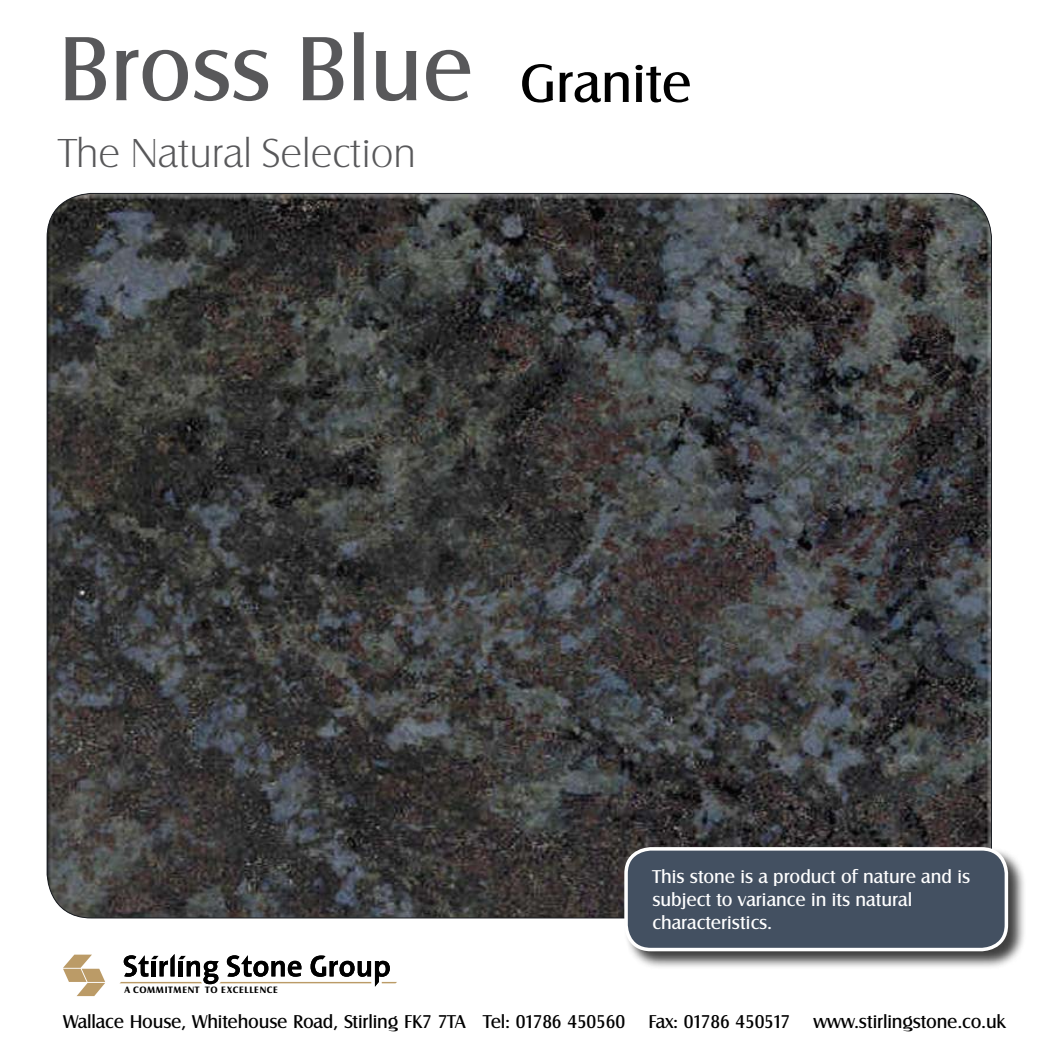
<style>
.page{position:relative;width:1042px;height:1042px;background:#fff}
.page>*{position:absolute;margin:0;border:0;box-sizing:border-box;transform-origin:0 0}
.t1{font:94.5px "Castle T";color:#58585a}
.t2{font:42px "Castle T Ligh";color:#58585a}
.t3{font:19.25px "Castle T";letter-spacing:-.01em;color:#000}
.t4{font:19.25px/22.8px "Castle T";color:#fff}
.t5{font:700 9.62px "Castle T";letter-spacing:.075em;color:#000}
.s1{font-size:56px;color:#000}
</style>
<div class="page">
<img style="left:47px;top:193px;width:944px;height:725px">
<div style="left:623px;top:846px;width:411px;height:131px;background:#000;opacity:.75"></div>
<div style="left:626px;top:849px;width:380px;height:100px;background:#435061;border-radius:25px"></div>
<div style="left:624px;top:847px;width:384px;height:104px;border:4px solid #fff;border-radius:25px"></div>
<svg style="left:63px;top:954px;width:42px;height:42px"></svg>
<svg style="left:119px;top:954px;width:278px;height:32px"></svg>
<h1 class="t1" style="left:59px;top:16px;width:634px">Bross Blue <span class="s1">Granite</span></h1>
<h2 class="t2" style="left:59px;top:130px;width:359px">The Natural Selection</h2>
<p class="t5" style="left:124px;top:984px;width:155px">A COMMITMENT TO EXCELLENCE</p>
<p class="t4" style="left:652px;top:865px;width:319px">This stone is a product of nature and is subject to variance in its natural characteristics.</p>
<p class="t3" style="left:63px;top:1010px;width:944px">Wallace House, Whitehouse Road, Stirling FK7 7TA Tel: 01786 450560 Fax: 01786 450517 www.stirlingstone.co.uk</p>
</div>
